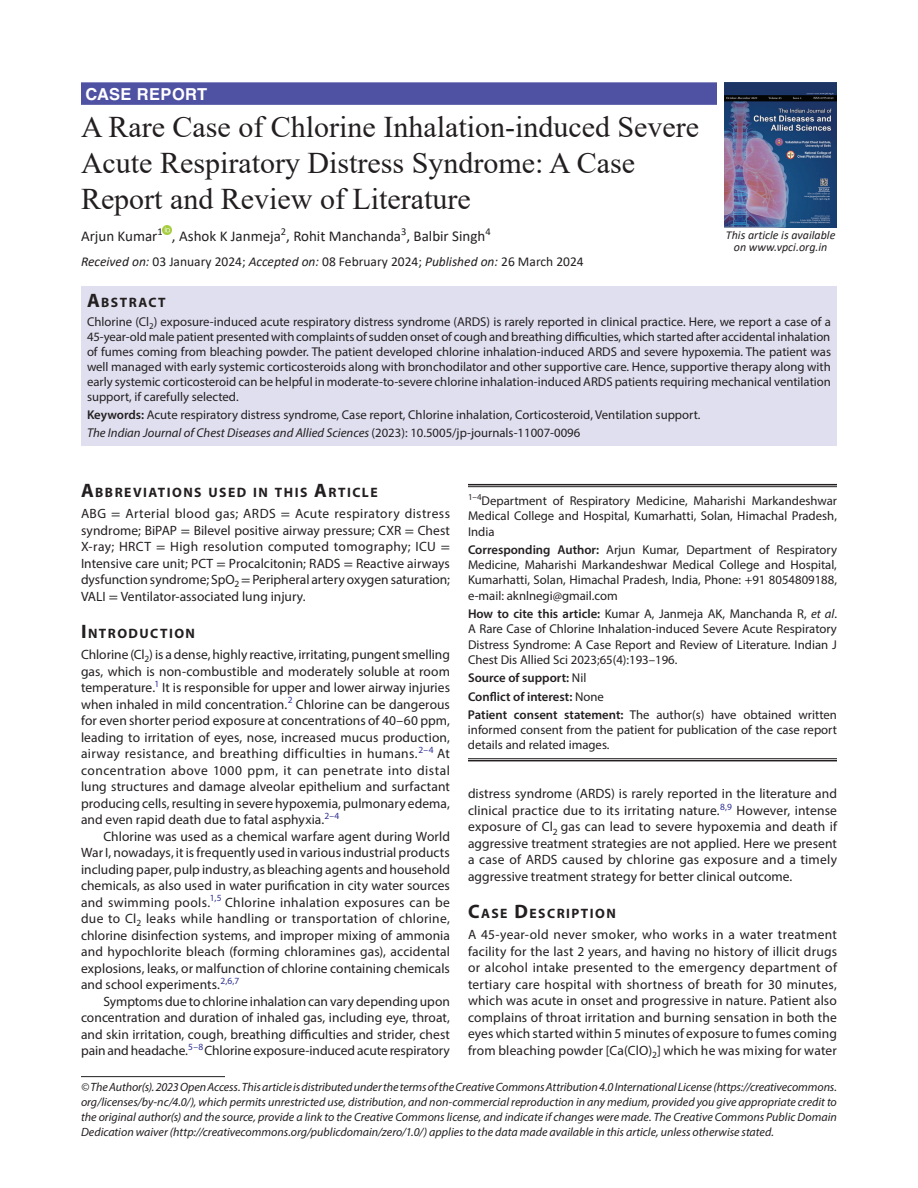
<style>
.page{position:relative;width:918px;height:1188px;background:#fff}
.page>*{position:absolute;margin:0;border:0;box-sizing:border-box;transform-origin:0 0}
.t1{font:30px/36px "Times New Roman";color:#231f20}
.ArticleType{font:700 16.5px "Helvetica LT Std";letter-spacing:.025em;color:#fff}
.AuthorName{font:15px "Calibri";color:#231f20}
.Head-1-first{font:700 13.65px "Myriad Pro";letter-spacing:.105em;color:#231f20}
.Head-1{font:700 13.65px "Myriad Pro";letter-spacing:.105em;color:#231f20}
.AbstractTitle{font:700 13.65px "Myriad Pro";letter-spacing:.105em;color:#231f20}
.Para-NoIndent{font:13.5px/16.5px "Myriad Pro";letter-spacing:.005em;color:#231f20;text-align:justify}
.Para-Indent{font:13.5px/16.5px "Myriad Pro";color:#231f20;text-align:justify}
.PAS_History{font:13.5px "Calibri";color:#231f20}
.Abstract-Para-first{font:12.75px/15px "Myriad Pro";color:#231f20;text-align:justify}
.How_to_Cite{font:12.75px/15.3px "Myriad Pro";color:#231f20;text-align:justify}
.Corresponding_Author{font:12.75px/15.3px "Myriad Pro";color:#231f20;text-align:justify}
.COI{font:12.75px/15.3px "Myriad Pro";color:#231f20;text-align:justify}
.Affiliation-first{font:12.75px/15.3px "Myriad Pro";color:#231f20;text-align:justify}
.Keywords{font:12.75px "Myriad Pro";color:#231f20}
.JT_DOI{font:italic 12.75px "Myriad Pro";color:#231f20}
.Source{font:600 12.75px "Myriad Pro";color:#231f20}
.FootNote{font:italic 12px/15px "Myriad Pro";color:#231f20;text-align:justify}
.Cover_text{font:italic 12px/12px "Calibri";color:#231f20;text-align:center}
.s1{font-style:italic}
.s2{font-size:19.5px}
.s3{font-weight:600}
.s4{font-style:normal}
.s5{font-family:"STIX General"}
.s6{font-weight:400}
</style>
<div class="page">
<hr style="left:81px;top:1076px;width:144px;height:1px;background:#231f20">
<div style="left:81px;top:82px;width:636px;height:23px;background:#4f51a2"></div>
<div style="left:81px;top:286px;width:756px;height:25px;background:#e0dfef"></div>
<div style="left:81px;top:311px;width:756px;height:99px;background:#e0dfef"></div>
<div style="left:81px;top:404px;width:756px;height:24px;background:#e0dfef"></div>
<div style="left:81px;top:422px;width:756px;height:24px;background:#e0dfef"></div>
<svg style="left:163px;top:225px;width:9px;height:10px"></svg>
<hr style="left:468px;top:484px;width:369px;height:1px;background:#231f20">
<hr style="left:468px;top:486px;width:369px;height:1px;background:#231f20">
<hr style="left:468px;top:758px;width:369px;height:1px;background:#231f20">
<hr style="left:468px;top:760px;width:369px;height:1px;background:#231f20">
<img style="left:724px;top:82px;width:113px;height:145px">
<p class="ArticleType" style="left:86px;top:84px;width:123px">CASE REPORT</p>
<p class="t1" style="left:81px;top:108px;width:620px">A Rare Case of Chlorine Inhalation-induced Severe<br>Acute Respiratory Distress Syndrome: A Case<br>Report and Review of Literature</p>
<p class="AuthorName" style="left:81px;top:225px;width:411px">Arjun Kumar<sup>1</sup> , Ashok K Janmeja<sup>2</sup>, Rohit Manchanda<sup>3</sup>, Balbir Singh<sup>4</sup></p>
<p class="PAS_History" style="left:81px;top:252px;width:504px"><span class="s1">Received on:</span> 03 January 2024; <span class="s1">Accepted on:</span> 08 February 2024; <span class="s1">Published on:</span> 26 March 2024</p>
<p class="AbstractTitle" style="left:87px;top:293px;width:80px"><span class="s2">A</span>BSTRACT</p>
<p class="Abstract-Para-first" style="left:87px;top:314px;width:746px">Chlorine (Cl<sub>2</sub>) exposure-induced acute respiratory distress syndrome (ARDS) is rarely reported in clinical practice. Here, we report a case of a 45-year-old male patient presented with complaints of sudden onset of cough and breathing difficulties, which started after accidental inhalation of fumes coming from bleaching powder. The patient developed chlorine inhalation-induced ARDS and severe hypoxemia. The patient was well managed with early systemic corticosteroids along with bronchodilator and other supportive care. Hence, supportive therapy along with early systemic corticosteroid can be helpful in moderate-to-severe chlorine inhalation-induced ARDS patients requiring mechanical ventilation support, if carefully selected.</p>
<p class="Keywords" style="left:87px;top:407px;width:615px"><span class="s3">Keywords:</span> Acute respiratory distress syndrome, Case report, Chlorine inhalation, Corticosteroid, Ventilation support.</p>
<p class="JT_DOI" style="left:87px;top:425px;width:495px">The Indian Journal of Chest Diseases and Allied Sciences <span class="s4">(2023): 10.5005/jp-journals-11007-0096</span></p>
<p class="Cover_text" style="left:726px;top:228px;width:111px">This article is available on www.vpci.org.in</p>
<p class="Head-1-first" style="left:81px;top:484px;width:298px"><span class="s2">A</span>BBREVIATIONS USED IN THIS <span class="s2">A</span>RTICLE</p>
<p class="Para-NoIndent" style="left:81px;top:505px;width:371px">ABG <span class="s5">=</span> Arterial blood gas; ARDS <span class="s5">=</span> Acute respiratory distress syndrome; BiPAP <span class="s5">=</span> Bilevel positive airway pressure; CXR <span class="s5">=</span> Chest X-ray; HRCT <span class="s5">=</span> High resolution computed tomography; ICU <span class="s5">= </span>Intensive care unit; PCT <span class="s5">=</span> Procalcitonin; RADS <span class="s5">=</span> Reactive airways dysfunction syndrome; SpO<sub>2</sub> <span class="s5">=</span> Peripheral artery oxygen saturation; VALI <span class="s5">=</span> Ventilator-associated lung injury.</p>
<p class="Head-1" style="left:81px;top:625px;width:116px"><span class="s2">I</span> NTRODUCTION</p>
<p class="Para-NoIndent" style="left:81px;top:646px;width:371px">Chlorine (Cl<sub>2</sub>) is a dense, highly reactive, irritating, pungent smelling gas, which is non-combustible and moderately soluble at room temperature.<sup>1</sup> It is responsible for upper and lower airway injuries when inhaled in mild concentration.<sup>2</sup> Chlorine can be dangerous for even shorter period exposure at concentrations of 40–60 ppm, leading to irritation of eyes, nose, increased mucus production, airway resistance, and breathing difficulties in humans.<sup>2–4</sup> At concentration above 1000 ppm, it can penetrate into distal lung structures and damage alveolar epithelium and surfactant producing cells, resulting in severe hypoxemia, pulmonary edema, and even rapid death due to fatal asphyxia.<sup>2–4</sup></p>
<p class="Para-Indent" style="left:81px;top:828px;width:371px;text-indent:22px">Chlorine was used as a chemical warfare agent during World War I, nowadays, it is frequently used in various industrial products including paper, pulp industry, as bleaching agents and household chemicals, as also used in water purification in city water sources and swimming pools.<sup>1,5</sup> Chlorine inhalation exposures can be due to Cl<sub>2</sub> leaks while handling or transportation of chlorine, chlorine disinfection systems, and improper mixing of ammonia and hypochlorite bleach (forming chloramines gas), accidental explosions, leaks, or malfunction of chlorine containing chemicals and school experiments.<sup>2,6,7</sup></p>
<p class="Para-Indent" style="left:81px;top:993px;width:371px;text-indent:22px">Symptoms due to chlorine inhalation can vary depending upon concentration and duration of inhaled gas, including eye, throat, and skin irritation, cough, breathing difficulties and strider, chest pain and headache.<sup>5–8</sup>Chlorine exposure-induced acute respiratory</p>
<p class="Affiliation-first" style="left:468px;top:493px;width:370px"><sup>1–4</sup>Department of Respiratory Medicine, Maharishi Markandeshwar Medical College and Hospital, Kumarhatti, Solan, Himachal Pradesh, India</p>
<p class="Corresponding_Author" style="left:468px;top:542px;width:371px"><span class="s3">Corresponding Author:</span> Arjun Kumar, Department of Respiratory Medicine, Maharishi Markandeshwar Medical College and Hospital, Kumarhatti, Solan, Himachal Pradesh, India, Phone: +91 8054809188, e-mail: aknlnegi@gmail.com</p>
<p class="How_to_Cite" style="left:468px;top:606px;width:371px"><span class="s3">How to cite this article:</span> Kumar A, Janmeja AK, Manchanda R, <span class="s1">et al</span>.<br>A Rare Case of Chlorine Inhalation-induced Severe Acute Respiratory Distress Syndrome: A Case Report and Review of Literature. Indian J Chest Dis Allied Sci 2023;65(4):193–196.</p>
<p class="Source" style="left:468px;top:670px;width:120px">Source of support: <span class="s6">Nil</span></p>
<p class="Source" style="left:468px;top:688px;width:137px">Conflict of interest: <span class="s6">None</span></p>
<p class="COI" style="left:468px;top:707px;width:370px"><span class="s3">Patient consent statement:</span> The author(s) have obtained written informed consent from the patient for publication of the case report details and related images.</p>
<p class="Para-Indent" style="left:468px;top:785px;width:371px">distress syndrome (ARDS) is rarely reported in the literature and clinical practice due to its irritating nature.<sup>8,9</sup> However, intense exposure of Cl<sub>2</sub> gas can lead to severe hypoxemia and death if aggressive treatment strategies are not applied. Here we present a case of ARDS caused by chlorine gas exposure and a timely aggressive treatment strategy for better clinical outcome.</p>
<p class="Head-1" style="left:468px;top:905px;width:149px"><span class="s2">C</span>ASE <span class="s2">D</span>ESCRIPTION</p>
<p class="Para-NoIndent" style="left:468px;top:926px;width:371px">A 45-year-old never smoker, who works in a water treatment facility for the last 2 years, and having no history of illicit drugs or alcohol intake presented to the emergency department of tertiary care hospital with shortness of breath for 30 minutes, which was acute in onset and progressive in nature. Patient also complains of throat irritation and burning sensation in both the eyes which started within 5 minutes of exposure to fumes coming from bleaching powder [Ca(ClO)<sub>2</sub>] which he was mixing for water</p>
<p class="FootNote" style="left:81px;top:1079px;width:758px">© The Author(s). 2023 Open Access. This article is distributed under the terms of the Creative Commons Attribution 4.0 International License (https://creativecommons. org/licenses/by-nc/4.0/), which permits unrestricted use, distribution, and non-commercial reproduction in any medium, provided you give appropriate credit to the original author(s) and the source, provide a link to the Creative Commons license, and indicate if changes were made. The Creative Commons Public Domain Dedication waiver (http://creativecommons.org/publicdomain/zero/1.0/) applies to the data made available in this article, unless otherwise stated.</p>
</div>
